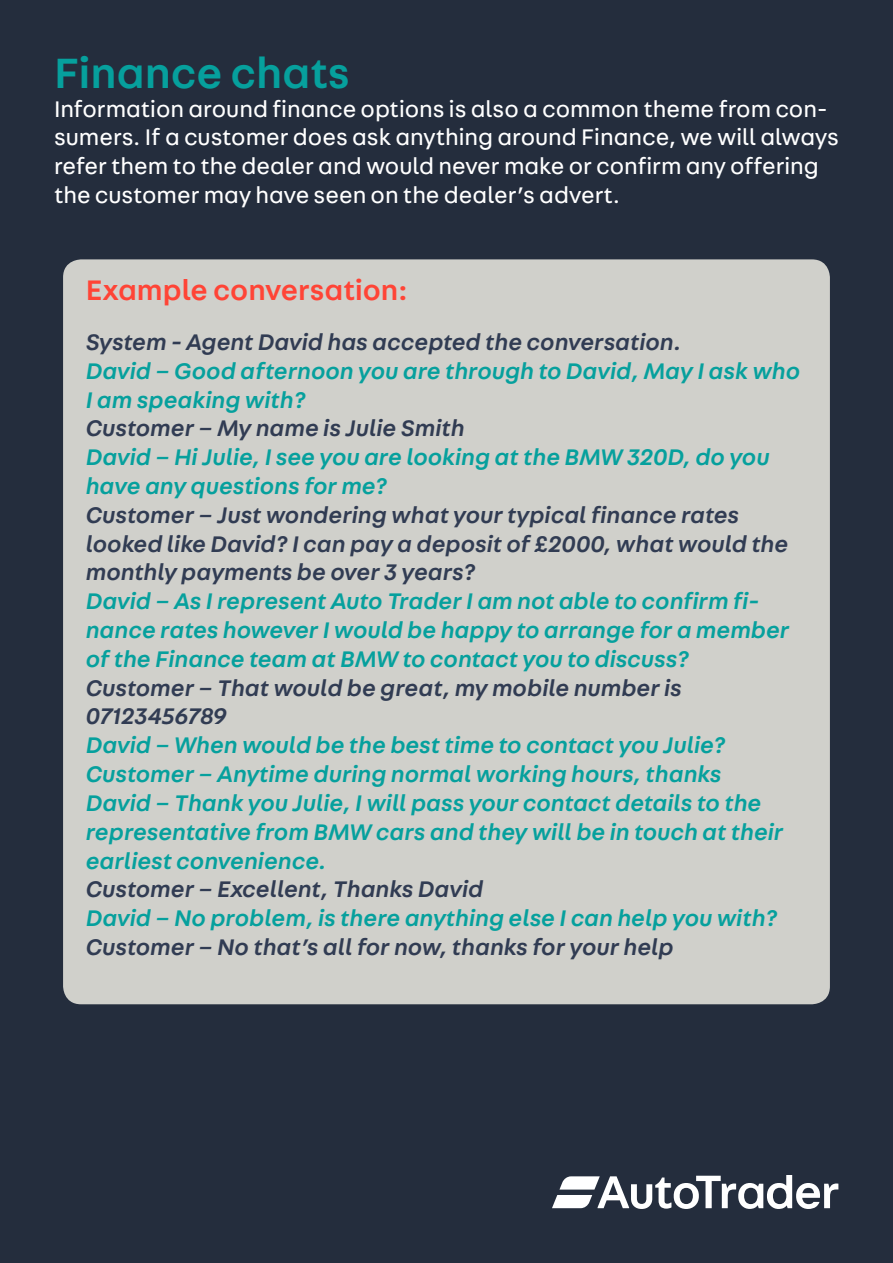
<style>
.page{position:relative;width:893px;height:1263px;background:#242d3d}
.page>*{position:absolute;margin:0;border:0;box-sizing:border-box;transform-origin:0 0}
.t1{font:500 45px "AT Fabriga";color:#06a09d}
.t2{font:500 30px "AT Fabriga";color:#ff4436}
.t3{font:italic 500 24px/28.8px "AT Fabriga";color:#06a09d}
.t4{font:italic 500 24px/28.8px "AT Fabriga";color:#313c53}
.t5{font:24px/28.8px "AT Fabriga";color:#fff}
</style>
<div class="page">
<svg style="left:552px;top:1175px;width:286px;height:34px"></svg>
<div style="left:63px;top:259px;width:767px;height:745px;background:#d0d0cb;border-radius:18px"></div>
<p class="t1" style="left:54px;top:42px;width:297px">Finance chats</p>
<p class="t5" style="left:54px;top:93px;width:787px">Information around finance options is also a common theme from con&shy;sumers. If a customer does ask anything around Finance, we will always refer them to the dealer and would never make or confirm any offering the customer may have seen on the dealer’s advert.</p>
<p class="t2" style="left:86px;top:269px;width:324px">Example conversation:</p>
<p class="t4" style="left:86px;top:326px;width:597px">System - Agent David has accepted the conversation.</p>
<p class="t3" style="left:86px;top:355px;width:716px">David – Good afternoon you are through to David, May I ask who<br>I am speaking with?</p>
<p class="t4" style="left:86px;top:413px;width:380px">Customer – My name is Julie Smith</p>
<p class="t3" style="left:86px;top:442px;width:685px">David – Hi Julie, I see you are looking at the BMW 320D, do you have any questions for me?</p>
<p class="t4" style="left:86px;top:499px;width:704px">Customer – Just wondering what your typical finance rates looked like David? I can pay a deposit of £2000, what would the monthly payments be over 3 years?</p>
<p class="t3" style="left:86px;top:586px;width:705px">David – As I represent Auto Trader I am not able to confirm fi&shy;nance rates however I would be happy to arrange for a member of the Finance team at BMW to contact you to discuss?</p>
<p class="t4" style="left:86px;top:672px;width:598px">Customer – That would be great, my mobile number is<br>07123456789</p>
<p class="t3" style="left:86px;top:730px;width:641px">David – When would be the best time to contact you Julie?</p>
<p class="t3" style="left:86px;top:758px;width:637px">Customer – Anytime during normal working hours, thanks</p>
<p class="t3" style="left:86px;top:787px;width:699px">David – Thank you Julie, I will pass your contact details to the representative from BMW cars and they will be in touch at their earliest convenience.</p>
<p class="t4" style="left:86px;top:874px;width:399px">Customer – Excellent, Thanks David</p>
<p class="t3" style="left:86px;top:902px;width:693px">David – No problem, is there anything else I can help you with?</p>
<p class="t4" style="left:86px;top:931px;width:590px">Customer – No that’s all for now, thanks for your help</p>
</div>
